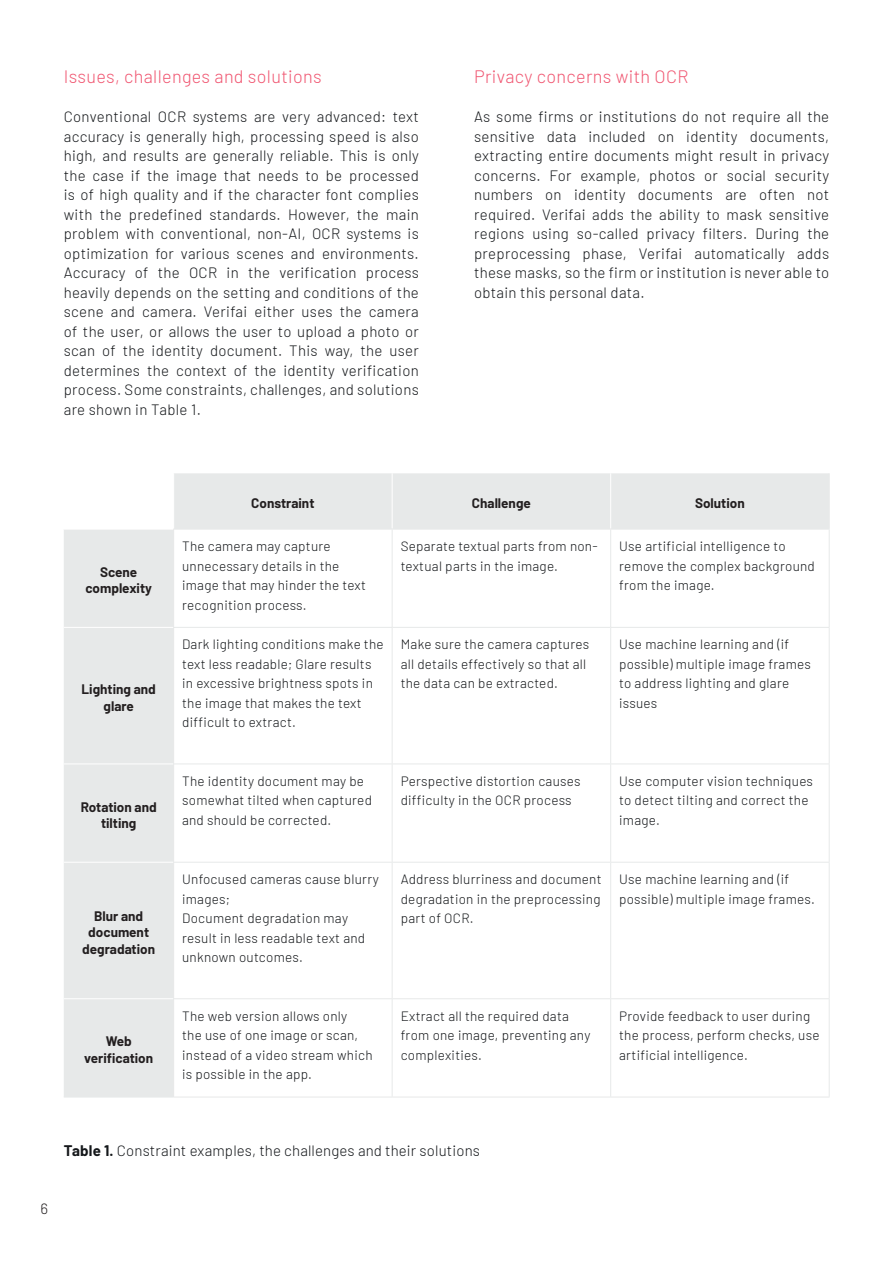
<style>
.page{position:relative;width:893px;height:1263px;background:#fff}
.page>*{position:absolute;margin:0;border:0;box-sizing:border-box;transform-origin:0 0}
.Tekst{font:300 18px "Barlow";letter-spacing:.02em;color:#f05671}
.Tekst-2{font:300 15px/19.5px "Barlow";letter-spacing:.02em;color:#14171a;text-align:justify}
.t1{font:300 15px "Barlow";color:#231f20}
.Tekst-3{font:300 13.5px/19.5px "Barlow";letter-spacing:.02em;color:#14171a}
.t2{font:700 13.5px/16.5px "Barlow";color:#231f20;text-align:center}
.s1{font-weight:700}
</style>
<div class="page">
<svg style="left:64px;top:473px;width:765px;height:624px"></svg>
<hr style="left:173px;top:473px;width:1px;height:56px;background:#fff">
<hr style="left:392px;top:473px;width:1px;height:56px;background:#fff">
<hr style="left:610px;top:473px;width:1px;height:56px;background:#fff">
<hr style="left:64px;top:529px;width:109px;height:1px;background:#fff">
<hr style="left:64px;top:627px;width:109px;height:1px;background:#fff">
<hr style="left:64px;top:763px;width:109px;height:1px;background:#fff">
<hr style="left:64px;top:862px;width:109px;height:1px;background:#fff">
<hr style="left:64px;top:998px;width:109px;height:1px;background:#fff">
<hr style="left:392px;top:529px;width:1px;height:98px;background:#e7e9e9">
<hr style="left:610px;top:529px;width:1px;height:98px;background:#e7e9e9">
<hr style="left:173px;top:627px;width:219px;height:1px;background:#e7e9e9">
<hr style="left:392px;top:627px;width:219px;height:1px;background:#e7e9e9">
<hr style="left:392px;top:628px;width:1px;height:135px;background:#e7e9e9">
<hr style="left:611px;top:627px;width:219px;height:1px;background:#e7e9e9">
<hr style="left:610px;top:628px;width:1px;height:135px;background:#e7e9e9">
<hr style="left:173px;top:763px;width:219px;height:1px;background:#e7e9e9">
<hr style="left:392px;top:763px;width:219px;height:1px;background:#e7e9e9">
<hr style="left:392px;top:764px;width:1px;height:98px;background:#e7e9e9">
<hr style="left:611px;top:763px;width:219px;height:1px;background:#e7e9e9">
<hr style="left:610px;top:764px;width:1px;height:98px;background:#e7e9e9">
<hr style="left:173px;top:862px;width:219px;height:1px;background:#e7e9e9">
<hr style="left:392px;top:862px;width:219px;height:1px;background:#e7e9e9">
<hr style="left:392px;top:862px;width:1px;height:136px;background:#e7e9e9">
<hr style="left:611px;top:862px;width:219px;height:1px;background:#e7e9e9">
<hr style="left:610px;top:862px;width:1px;height:136px;background:#e7e9e9">
<hr style="left:173px;top:998px;width:219px;height:1px;background:#e7e9e9">
<hr style="left:392px;top:998px;width:219px;height:1px;background:#e7e9e9">
<hr style="left:392px;top:999px;width:1px;height:98px;background:#e7e9e9">
<hr style="left:611px;top:998px;width:219px;height:1px;background:#e7e9e9">
<hr style="left:610px;top:999px;width:1px;height:98px;background:#e7e9e9">
<hr style="left:173px;top:529px;width:219px;height:1px;background:#e7e9e9">
<hr style="left:173px;top:529px;width:1px;height:98px;background:#e7e9e9">
<hr style="left:392px;top:529px;width:219px;height:1px;background:#e7e9e9">
<hr style="left:829px;top:529px;width:1px;height:98px;background:#e7e9e9">
<hr style="left:173px;top:628px;width:1px;height:135px;background:#e7e9e9">
<hr style="left:829px;top:628px;width:1px;height:135px;background:#e7e9e9">
<hr style="left:173px;top:764px;width:1px;height:98px;background:#e7e9e9">
<hr style="left:829px;top:764px;width:1px;height:98px;background:#e7e9e9">
<hr style="left:173px;top:862px;width:1px;height:136px;background:#e7e9e9">
<hr style="left:829px;top:862px;width:1px;height:136px;background:#e7e9e9">
<hr style="left:173px;top:999px;width:1px;height:98px;background:#e7e9e9">
<hr style="left:829px;top:999px;width:1px;height:98px;background:#e7e9e9">
<hr style="left:174px;top:1097px;width:218px;height:1px;background:#e7e9e9">
<hr style="left:392px;top:1097px;width:219px;height:1px;background:#e7e9e9">
<hr style="left:611px;top:1097px;width:219px;height:1px;background:#e7e9e9">
<hr style="left:64px;top:1097px;width:110px;height:1px;background:#e7e9e9">
<hr style="left:611px;top:529px;width:219px;height:1px;background:#e7e9e9">
<hr style="left:829px;top:473px;width:1px;height:56px;background:#e7e9e9">
<p class="Tekst" style="left:64px;top:64px;width:260px">Issues, challenges and solutions</p>
<p class="Tekst-2" style="left:64px;top:106px;width:357px">Conventional OCR systems are very advanced: text accuracy is generally high, processing speed is also high, and results are generally reliable. This is only the case if the image that needs to be processed is of high quality and if the character font complies with the predefined standards. However, the main problem with conventional, non-AI, OCR systems is optimization for various scenes and environments.<br>Accuracy of the OCR in the verification process heavily depends on the setting and conditions of the scene and camera. Verifai either uses the camera of the user, or allows the user to upload a photo or scan of the identity document. This way, the user determines the context of the identity verification process. Some constraints, challenges, and solutions are shown in Table 1.</p>
<p class="Tekst" style="left:474px;top:64px;width:216px">Privacy concerns with OCR</p>
<p class="Tekst-2" style="left:474px;top:106px;width:357px">As some firms or institutions do not require all the sensitive data included on identity documents, extracting entire documents might result in privacy concerns. For example, photos or social security numbers on identity documents are often not required. Verifai adds the ability to mask sensitive regions using so-called privacy filters. During the preprocessing phase, Verifai automatically adds these masks, so the firm or institution is never able to obtain this personal data.</p>
<p class="t2" style="left:85px;top:563px;width:68px">Scene complexity</p>
<p class="t2" style="left:82px;top:680px;width:76px">Lighting and glare</p>
<p class="t2" style="left:81px;top:797px;width:77px">Rotation and tilting</p>
<p class="t2" style="left:82px;top:906px;width:74px">Blur and document degradation</p>
<p class="t2" style="left:84px;top:1032px;width:70px">Web verification</p>
<p class="t2" style="left:251px;top:494px;width:65px">Constraint</p>
<p class="t2" style="left:472px;top:494px;width:60px">Challenge</p>
<p class="t2" style="left:695px;top:494px;width:51px">Solution</p>
<p class="Tekst-3" style="left:182px;top:535px;width:185px">The camera may capture unnecessary details in the image that may hinder the text recognition process.</p>
<p class="Tekst-3" style="left:401px;top:535px;width:198px">Separate textual parts from non&shy;textual parts in the image.</p>
<p class="Tekst-3" style="left:619px;top:535px;width:197px">Use artificial intelligence to remove the complex background from the image.</p>
<p class="Tekst-3" style="left:182px;top:634px;width:203px">Dark lighting conditions make the text less readable; Glare results in excessive brightness spots in the image that makes the text difficult to extract.</p>
<p class="Tekst-3" style="left:401px;top:634px;width:190px">Make sure the camera captures all details effectively so that all the data can be extracted.</p>
<p class="Tekst-3" style="left:619px;top:634px;width:193px">Use machine learning and (if possible) multiple image frames to address lighting and glare issues</p>
<p class="Tekst-3" style="left:182px;top:770px;width:191px">The identity document may be somewhat tilted when captured and should be corrected.</p>
<p class="Tekst-3" style="left:401px;top:770px;width:181px">Perspective distortion causes difficulty in the OCR process</p>
<p class="Tekst-3" style="left:619px;top:770px;width:195px">Use computer vision techniques to detect tilting and correct the image.</p>
<p class="Tekst-3" style="left:182px;top:868px;width:198px">Unfocused cameras cause blurry images;</p>
<p class="Tekst-3" style="left:182px;top:907px;width:185px">Document degradation may result in less readable text and unknown outcomes.</p>
<p class="Tekst-3" style="left:401px;top:868px;width:202px;text-align:justify">Address blurriness and document degradation in the preprocessing part of OCR.</p>
<p class="Tekst-3" style="left:619px;top:868px;width:197px">Use machine learning and (if possible) multiple image frames.</p>
<p class="Tekst-3" style="left:182px;top:1005px;width:192px">The web version allows only<br>the use of one image or scan, instead of a video stream which is possible in the app.</p>
<p class="Tekst-3" style="left:401px;top:1005px;width:191px">Extract all the required data from one image, preventing any complexities.</p>
<p class="Tekst-3" style="left:619px;top:1005px;width:202px">Provide feedback to user during the process, perform checks, use artificial intelligence.</p>
<p class="Tekst-2" style="left:64px;top:1140px;width:418px"><span class="s1">Table 1.</span> Constraint examples, the challenges and their solutions</p>
<p class="t1" style="left:40px;top:1198px;width:9px">6</p>
</div>
